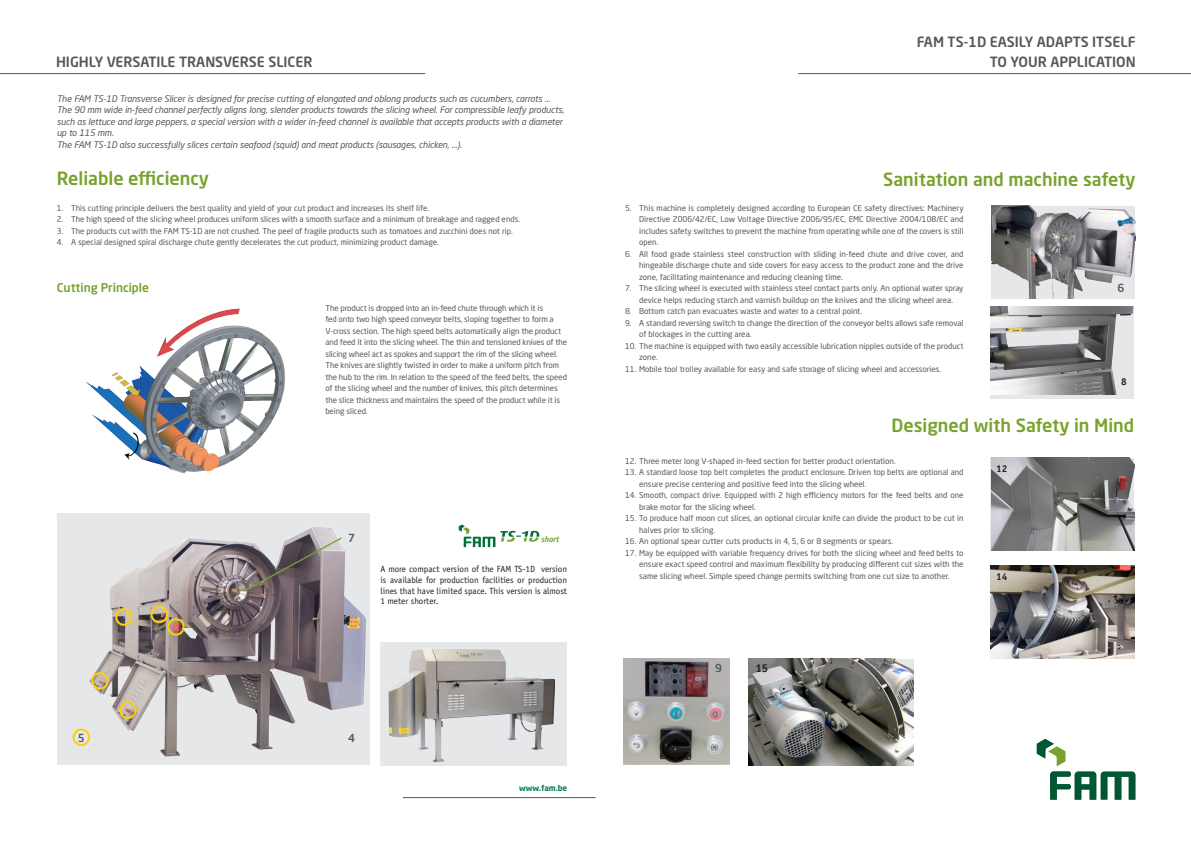
<style>
.page{position:relative;width:1191px;height:842px;background:#fff}
.page>*{position:absolute;margin:0;border:0;box-sizing:border-box;transform-origin:0 0}
.dark_green_title_rig{font:500 18px "Neo Sans Pro";color:#78a22d}
.dark_green_title_lef{font:500 18px "Neo Sans Pro";color:#78a22d}
.grey_title_and_light{font:500 14px/20px "Neo Sans Pro";color:#57585a;text-align:right}
.dark_green_title_lef-2{font:500 12px "Neo Sans Pro";color:#78a22d}
.t1{font:700 11.5px "Officina Sans Std";color:#231f20}
.Photo_number{font:500 11px "Neo Sans Pro";color:#57585a}
.t2{font:700 10px "Officina Sans Std";color:#231f20}
.introduction{font:italic 9px/11.5px "Neo Sans Pro";letter-spacing:-.01em;color:#57585a}
.t3{font:9px/10.8px "Officina Sans Std";color:#231f20;text-align:justify}
.t4{font:italic 700 8.5px "Officina Sans Std";color:#78a22d}
.body_intend{font:8px/11.5px "Neo Sans Pro";color:#57585a}
.body{font:8px/11.5px "Neo Sans Pro";letter-spacing:-.01em;color:#57585a}
.www{font:700 8px "Neo Sans Pro";letter-spacing:-.01em;color:#0b8256}
</style>
<div class="page">
<hr style="left:403px;top:797px;width:192px;height:1px;background:#57585a">
<svg style="left:1036px;top:739px;width:99px;height:61px"></svg>
<img style="left:86px;top:308px;width:154px;height:152px">
<img style="left:991px;top:205px;width:144px;height:93px">
<img style="left:624px;top:658px;width:105px;height:106px">
<div style="left:57px;top:513px;width:312px;height:252px;background:#e6e7e9"></div>
<img style="left:81px;top:527px;width:285px;height:230px">
<svg style="left:242px;top:536px;width:101px;height:57px;background:#887f83"></svg>
<img style="left:991px;top:458px;width:143px;height:93px">
<img style="left:990px;top:565px;width:144px;height:93px">
<img style="left:748px;top:659px;width:165px;height:107px">
<div style="left:990px;top:306px;width:144px;height:93px;background:#e6e7e9"></div>
<img style="left:990px;top:306px;width:144px;height:89px">
<div style="left:73px;top:729px;width:17px;height:17px;border:2px solid #fed105;border-radius:50%"></div>
<div style="left:167px;top:618px;width:18px;height:18px;border:2px solid #fed105;border-radius:50%"></div>
<div style="left:119px;top:702px;width:17px;height:17px;border:2px solid #fed105;border-radius:50%"></div>
<div style="left:91px;top:672px;width:18px;height:17px;border:2px solid #fed105;border-radius:50%"></div>
<div style="left:151px;top:606px;width:17px;height:17px;border:2px solid #fed105;border-radius:50%"></div>
<div style="left:115px;top:608px;width:17px;height:18px;border:2px solid #fed105;border-radius:50%"></div>
<hr style="left:0;top:73px;width:425px;height:1px;background:#57585a">
<hr style="left:798px;top:73px;width:393px;height:1px;background:#57585a">
<div style="left:380px;top:642px;width:187px;height:123px;background:#e6e7e9"></div>
<img style="left:388px;top:649px;width:167px;height:114px">
<svg style="left:459px;top:524px;width:80px;height:23px"></svg>
<p class="grey_title_and_light" style="left:56px;top:52px;width:258px">HIGHLY VERSATILE TRANSVERSE SLICER</p>
<p class="introduction" style="left:57px;top:93px;width:509px">The FAM TS-1D Transverse Slicer is designed for precise cutting of elongated and oblong products such as cucumbers, carrots ...<br>The 90 mm wide in-feed channel perfectly aligns long, slender products towards the slicing wheel. For compressible leafy products, such as lettuce and large peppers, a special version with a wider in-feed channel is available that accepts products with a diameter up to 115 mm.</p>
<p class="introduction" style="left:57px;top:139px;width:406px">The FAM TS-1D also successfully slices certain seafood (squid) and meat products (sausages, chicken, …).</p>
<p class="grey_title_and_light" style="left:916px;top:32px;width:220px">FAM TS-1D EASILY ADAPTS ITSELF<br>TO YOUR APPLICATION</p>
<p class="dark_green_title_lef" style="left:57px;top:167px;width:154px">Reliable efficiency</p>
<p class="dark_green_title_rig" style="left:883px;top:168px;width:254px">Sanitation and machine safety</p>
<p class="body_intend" style="left:57px;top:202px;width:374px">1. This cutting principle delivers the best quality and yield of your cut product and increases its shelf life.</p>
<p class="body_intend" style="left:57px;top:213px;width:465px">2. The high speed of the slicing wheel produces uniform slices with a smooth surface and a minimum of breakage and ragged ends.</p>
<p class="body_intend" style="left:57px;top:225px;width:457px">3. The products cut with the FAM TS-1D are not crushed. The peel of fragile products such as tomatoes and zucchini does not rip.</p>
<p class="body_intend" style="left:57px;top:236px;width:383px">4. A special designed spiral discharge chute gently decelerates the cut product, minimizing product damage.</p>
<p class="dark_green_title_lef-2" style="left:57px;top:280px;width:94px">Cutting Principle</p>
<p class="Photo_number" style="left:78px;top:731px;width:8px">5</p>
<p class="body" style="left:325px;top:302px;width:243px">The product is dropped into an in-feed chute through which it is<br>fed onto two high speed conveyor belts, sloping together to form a V-cross section. The high speed belts automatically align the product and feed it into the slicing wheel. The thin and tensioned knives of the slicing wheel act as spokes and support the rim of the slicing wheel.<br>The knives are slightly twisted in order to make a uniform pitch from the hub to the rim. In relation to the speed of the feed belts, the speed of the slicing wheel and the number of knives, this pitch determines the slice thickness and maintains the speed of the product while it is being sliced.</p>
<p class="Photo_number" style="left:348px;top:531px;width:8px">7</p>
<p class="t4" style="left:541px;top:534px;width:20px">short</p>
<p class="t3" style="left:380px;top:563px;width:188px">A more compact version of the FAM TS-1D version is available for production facilities or production lines that have limited space. This version is almost 1 meter shorter.</p>
<p class="Photo_number" style="left:348px;top:731px;width:8px">4</p>
<p class="www" style="left:519px;top:783px;width:50px">www.fam.be</p>
<p class="body_intend" style="left:639px;top:202px;width:326px;text-align:justify;text-indent:-14px">5. This machine is completely designed according to European CE safety directives: Machinery Directive 2006/42/EC, Low Voltage Directive 2006/95/EC, EMC Directive 2004/108/EC and includes safety switches to prevent the machine from operating while one of the covers is still open.</p>
<p class="body_intend" style="left:639px;top:248px;width:326px;text-align:justify;text-indent:-14px">6. All food grade stainless steel construction with sliding in-feed chute and drive cover, and hingeable discharge chute and side covers for easy access to the product zone and the drive zone, facilitating maintenance and reducing cleaning time.</p>
<p class="body_intend" style="left:625px;top:282px;width:340px;text-align:center">7. The slicing wheel is executed with stainless steel contact parts only. An optional water spray device helps reducing starch and varnish buildup on the knives and the slicing wheel area.</p>
<p class="body_intend" style="left:625px;top:305px;width:238px">8. Bottom catch pan evacuates waste and water to a central point.</p>
<p class="body_intend" style="left:639px;top:317px;width:326px;text-indent:-14px">9. A standard reversing switch to change the direction of the conveyor belts allows safe removal of blockages in the cutting area.</p>
<p class="body_intend" style="left:639px;top:340px;width:326px;text-indent:-14px">10. The machine is equipped with two easily accessible lubrication nipples outside of the product zone.</p>
<p class="body_intend" style="left:625px;top:363px;width:318px">11. Mobile tool trolley available for easy and safe storage of slicing wheel and accessories.</p>
<p class="Photo_number" style="left:1117px;top:281px;width:8px">6</p>
<p class="t2" style="left:1121px;top:375px;width:7px">8</p>
<p class="dark_green_title_rig" style="left:891px;top:414px;width:244px">Designed with Safety in Mind</p>
<p class="body_intend" style="left:625px;top:455px;width:272px">12. Three meter long V-shaped in-feed section for better product orientation.</p>
<p class="body_intend" style="left:639px;top:466px;width:326px;text-indent:-14px">13. A standard loose top belt completes the product enclosure. Driven top belts are optional and ensure precise centering and positive feed into the slicing wheel.</p>
<p class="body_intend" style="left:639px;top:489px;width:326px;text-indent:-14px">14. Smooth, compact drive. Equipped with 2 high efficiency motors for the feed belts and one brake motor for the slicing wheel.</p>
<p class="body_intend" style="left:639px;top:512px;width:326px;text-indent:-14px">15. To produce half moon cut slices, an optional circular knife can divide the product to be cut in halves prior to slicing.</p>
<p class="body_intend" style="left:625px;top:535px;width:270px">16. An optional spear cutter cuts products in 4, 5, 6 or 8 segments or spears.</p>
<p class="body_intend" style="left:639px;top:547px;width:326px;text-align:justify;text-indent:-14px">17. May be equipped with variable frequency drives for both the slicing wheel and feed belts to ensure exact speed control and maximum flexibility by producing different cut sizes with the same slicing wheel. Simple speed change permits switching from one cut size to another.</p>
<p class="Photo_number" style="left:715px;top:661px;width:8px">9</p>
<p class="t1" style="left:755px;top:661px;width:14px">15</p>
<p class="t2" style="left:996px;top:462px;width:13px">12</p>
<p class="t2" style="left:996px;top:570px;width:13px">14</p>
</div>
